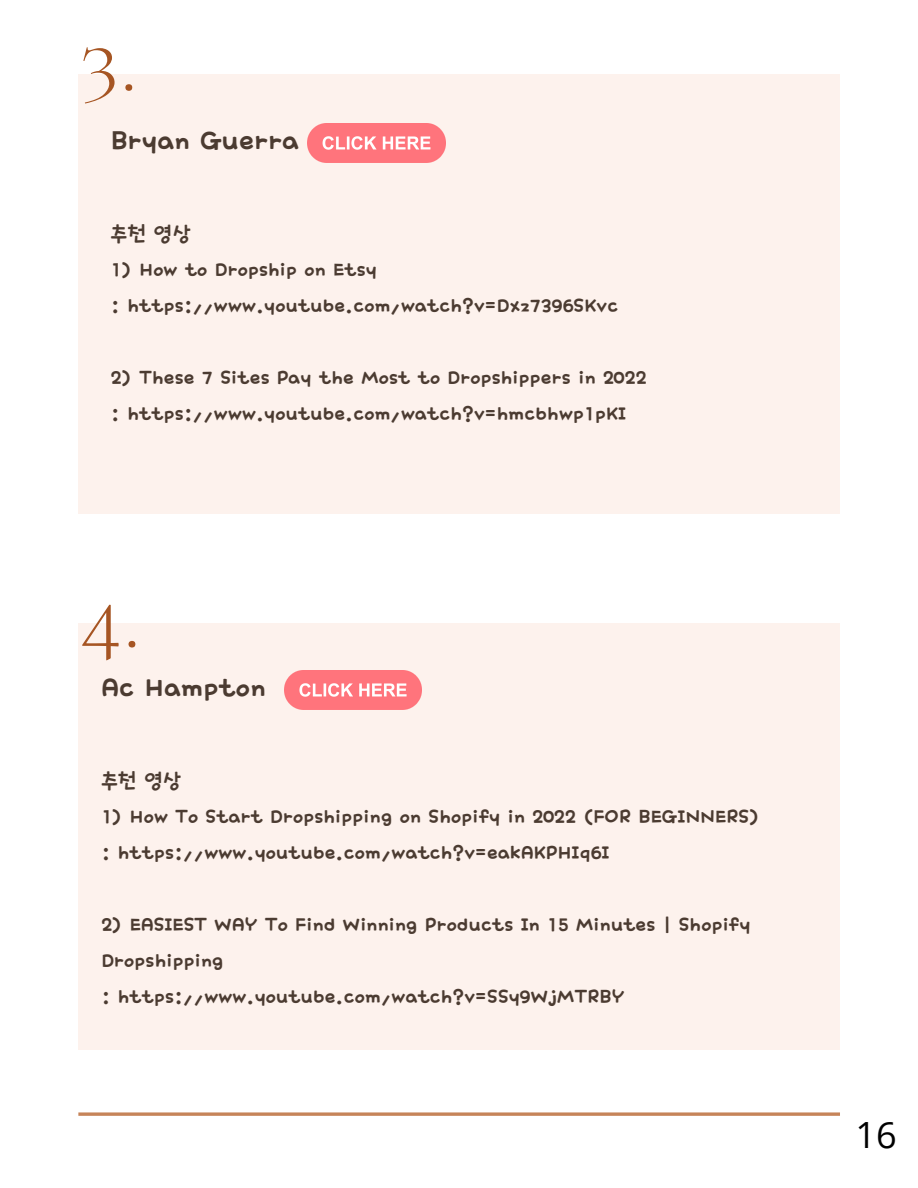
<style>
.page{position:relative;width:918px;height:1188px;background:#fff}
.page>*{position:absolute;margin:0;border:0;box-sizing:border-box;transform-origin:0 0}
.t1{font:300 86.7px "Cormorant SC";color:#a65523}
.t2{font:36.15px "Open Sans";color:#000}
.t3{font:31.5px "TDTD Cute And Cute OTF";letter-spacing:.005em;color:#4b3b31}
.t4{font:22.5px/36px "TDTD Cute And Cute OTF";letter-spacing:.005em;color:#4b3b31}
</style>
<div class="page">
<div style="left:78px;top:74px;width:762px;height:439px;background:#fdf2ed"></div>
<div style="left:78px;top:624px;width:762px;height:426px;background:#fdf2ed"></div>
<svg style="left:78px;top:1112px;width:762px;height:4px;background:#ce9672"></svg>
<img style="left:308px;top:124px;width:137px;height:39px">
<img style="left:284px;top:671px;width:137px;height:39px">
<h1 class="t1" style="left:81px;top:10px;width:58px">3.</h1>
<h3 class="t3" style="left:111px;top:124px;width:190px">Bryan Guerra</h3>
<p class="t4" style="left:111px;top:216px;width:81px">추천 영상</p>
<p class="t4" style="left:111px;top:252px;width:509px">1) How to Dropship on Etsy<br>: https://www.youtube.com/watch?v=Dxz7396SKvc</p>
<p class="t4" style="left:111px;top:360px;width:537px">2) These 7 Sites Pay the Most to Dropshippers in 2022 : https://www.youtube.com/watch?v=hmcbhwp1pKI</p>
<h1 class="t1" style="left:81px;top:566px;width:61px">4.</h1>
<h3 class="t3" style="left:101px;top:671px;width:166px">Ac Hampton</h3>
<p class="t4" style="left:101px;top:763px;width:81px">추천 영상</p>
<p class="t4" style="left:101px;top:799px;width:660px">1) How To Start Dropshipping on Shopify in 2022 (FOR BEGINNERS) : https://www.youtube.com/watch?v=eakAKPHIq6I</p>
<p class="t4" style="left:101px;top:907px;width:651px">2) EASIEST WAY To Find Winning Products In 15 Minutes | Shopify<br>Dropshipping<br>: https://www.youtube.com/watch?v=SSy9WjMTRBY</p>
<h2 class="t2" style="left:855px;top:1109px;width:43px">16</h2>
</div>
